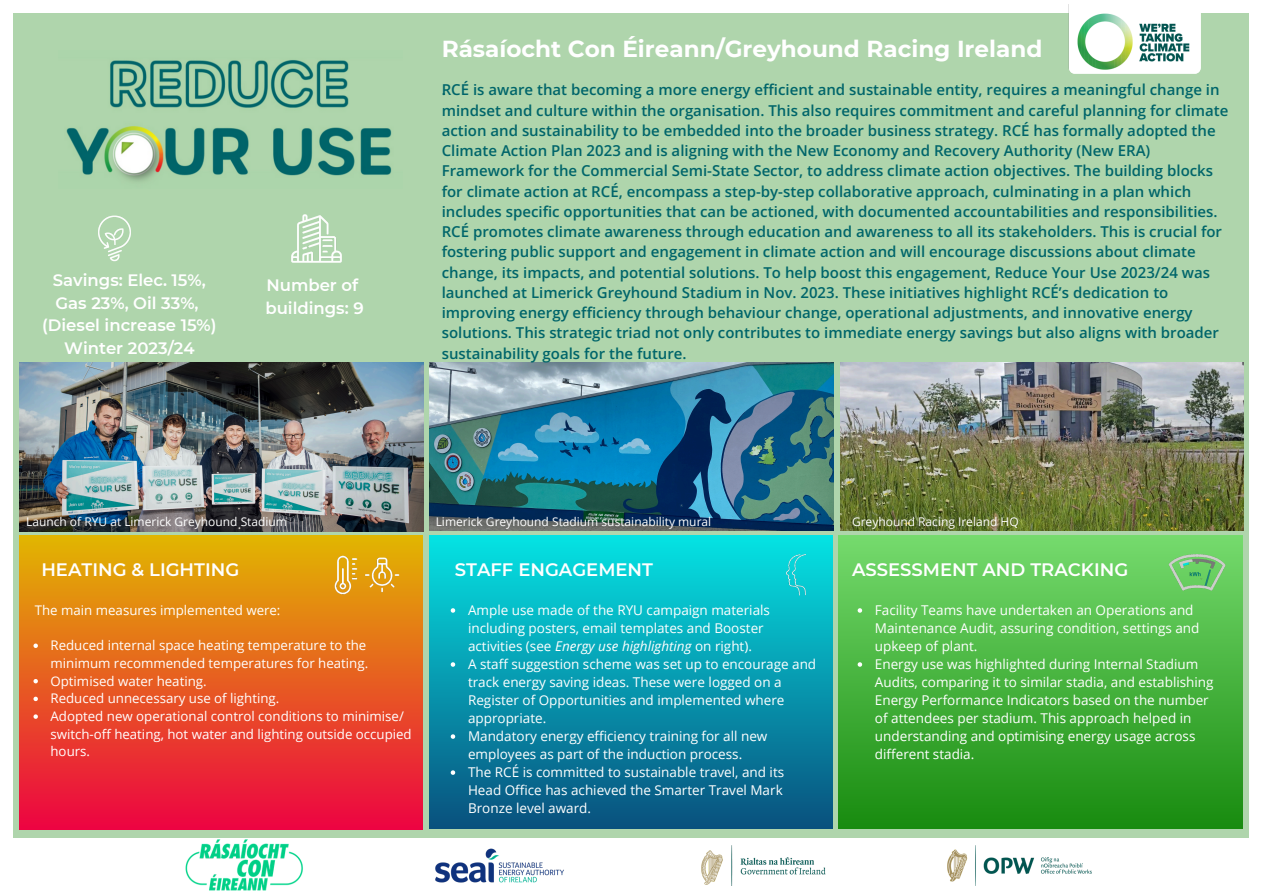
<style>
.page{position:relative;width:1263px;height:894px;background:#fff}
.page>*{position:absolute;margin:0;border:0;box-sizing:border-box;transform-origin:0 0}
.t1{font:700 23.1px "Montserrat";color:#fff}
.t2{font:600 18px "Montserrat";color:#fff}
.t3{font:600 16.5px/22.5px "Montserrat";color:#fff;text-align:center}
.t4{font:600 15px/20.2px "Open Sans";color:#00656a}
.t5{font:13.5px/18px "Open Sans";color:#fff}
.t6{font:13.2px/17.7px "Open Sans";color:#fff}
.t7{font:12px "Open Sans";color:#fff}
.s1{font-style:italic}
</style>
<div class="page">
<div style="left:13px;top:13px;width:1236px;height:823px;background:#afd5ac"></div>
<img style="left:66px;top:60px;width:326px;height:122px">
<img style="left:98px;top:215px;width:33px;height:47px">
<div style="left:19px;top:535px;width:404px;height:293px;background:linear-gradient(to bottom,#e1b600,#ed0442)"></div>
<img style="left:367px;top:554px;width:37px;height:41px">
<img style="left:325px;top:554px;width:42px;height:41px">
<div style="left:429px;top:535px;width:404px;height:293px;background:linear-gradient(to bottom,#05e3e3,#09517d)"></div>
<div style="left:839px;top:535px;width:403px;height:293px;background:linear-gradient(to bottom,#76db6d,#188b0f)"></div>
<img style="left:1068px;top:4px;width:133px;height:70px">
<img style="left:947px;top:845px;width:145px;height:40px">
<img style="left:701px;top:845px;width:125px;height:40px">
<img style="left:436px;top:848px;width:128px;height:35px">
<img style="left:785px;top:553px;width:21px;height:42px">
<img style="left:1168px;top:553px;width:58px;height:38px">
<img style="left:19px;top:362px;width:404px;height:169px">
<img style="left:185px;top:839px;width:118px;height:51px">
<img style="left:291px;top:214px;width:51px;height:49px">
<img style="left:429px;top:363px;width:404px;height:167px">
<img style="left:840px;top:363px;width:403px;height:167px">
<svg style="left:33px;top:643px;width:5px;height:4px"></svg>
<svg style="left:33px;top:678px;width:5px;height:5px"></svg>
<svg style="left:33px;top:696px;width:5px;height:5px"></svg>
<svg style="left:33px;top:714px;width:5px;height:4px"></svg>
<svg style="left:451px;top:608px;width:4px;height:4px"></svg>
<svg style="left:451px;top:662px;width:4px;height:4px"></svg>
<svg style="left:451px;top:734px;width:4px;height:4px"></svg>
<svg style="left:451px;top:770px;width:4px;height:4px"></svg>
<svg style="left:858px;top:608px;width:4px;height:4px"></svg>
<svg style="left:858px;top:662px;width:4px;height:4px"></svg>
<p class="t3" style="left:42px;top:269px;width:176px">Savings: Elec. 15%,<br>Gas 23%, Oil 33%, (Diesel increase 15%)<br>Winter 2023/24</p>
<p class="t3" style="left:265px;top:274px;width:100px;text-align:left">Number of buildings: 9</p>
<h1 class="t1" style="left:442px;top:34px;width:602px">Rásaíocht Con Éireann/Greyhound Racing Ireland</h1>
<p class="t4" style="left:442px;top:79px;width:788px">RCÉ is aware that becoming a more energy efficient and sustainable entity, requires a meaningful change in mindset and culture within the organisation. This also requires commitment and careful planning for climate action and sustainability to be embedded into the broader business strategy. RCÉ has formally adopted the Climate Action Plan 2023 and is aligning with the New Economy and Recovery Authority (New ERA)<br>Framework for the Commercial Semi-State Sector, to address climate action objectives. The building blocks for climate action at RCÉ, encompass a step-by-step collaborative approach, culminating in a plan which includes specific opportunities that can be actioned, with documented accountabilities and responsibilities.<br>RCÉ promotes climate awareness through education and awareness to all its stakeholders. This is crucial for fostering public support and engagement in climate action and will encourage discussions about climate change, its impacts, and potential solutions. To help boost this engagement, Reduce Your Use 2023/24 was launched at Limerick Greyhound Stadium in Nov. 2023. These initiatives highlight RCÉ’s dedication to improving energy efficiency through behaviour change, operational adjustments, and innovative energy solutions. This strategic triad not only contributes to immediate energy savings but also aligns with broader sustainability goals for the future.</p>
<p class="t4" style="left:442px;top:79px;width:6px">.</p>
<p class="t7" style="left:26px;top:512px;width:262px">Launch of RYU at Limerick Greyhound Stadium</p>
<p class="t7" style="left:436px;top:512px;width:277px">Limerick Greyhound Stadium sustainability mural</p>
<p class="t7" style="left:852px;top:512px;width:168px">Greyhound Racing Ireland HQ</p>
<h4 class="t2" style="left:41px;top:558px;width:199px">HEATING &amp; LIGHTING</h4>
<p class="t6" style="left:35px;top:600px;width:247px">The main measures implemented were:</p>
<p class="t6" style="left:51px;top:636px;width:319px">Reduced internal space heating temperature to the minimum recommended temperatures for heating.</p>
<h2 class="t6" style="left:51px;top:671px;width:158px">Optimised water heating.</h2>
<p class="t6" style="left:51px;top:689px;width:230px">Reduced unnecessary use of lighting.</p>
<p class="t6" style="left:51px;top:706px;width:363px">Adopted new operational control conditions to minimise/ switch-off heating, hot water and lighting outside occupied hours.</p>
<p class="t2" style="left:455px;top:558px;width:200px">STAFF ENGAGEMENT</p>
<p class="t5" style="left:468px;top:600px;width:304px">Ample use made of the RYU campaign materials including posters, email templates and Booster activities (see <span class="s1">Energy use highlighting</span> on right).</p>
<p class="t5" style="left:468px;top:654px;width:350px">A staff suggestion scheme was set up to encourage and track energy saving ideas. These were logged on a Register of Opportunities and implemented where appropriate.</p>
<p class="t5" style="left:468px;top:726px;width:301px">Mandatory energy efficiency training for all new employees as part of the induction process.</p>
<p class="t5" style="left:468px;top:762px;width:318px;text-align:justify">The RCÉ is committed to sustainable travel, and its Head Office has achieved the Smarter Travel Mark Bronze level award.</p>
<h2 class="t2" style="left:852px;top:558px;width:278px">ASSESSMENT AND TRACKING</h2>
<p class="t5" style="left:875px;top:600px;width:326px">Facility Teams have undertaken an Operations and<br>Maintenance Audit, assuring condition, settings and upkeep of plant.</p>
<p class="t5" style="left:875px;top:654px;width:340px">Energy use was highlighted during Internal Stadium Audits, comparing it to similar stadia, and establishing Energy Performance Indicators based on the number of attendees per stadium. This approach helped in understanding and optimising energy usage across different stadia.</p>
</div>
